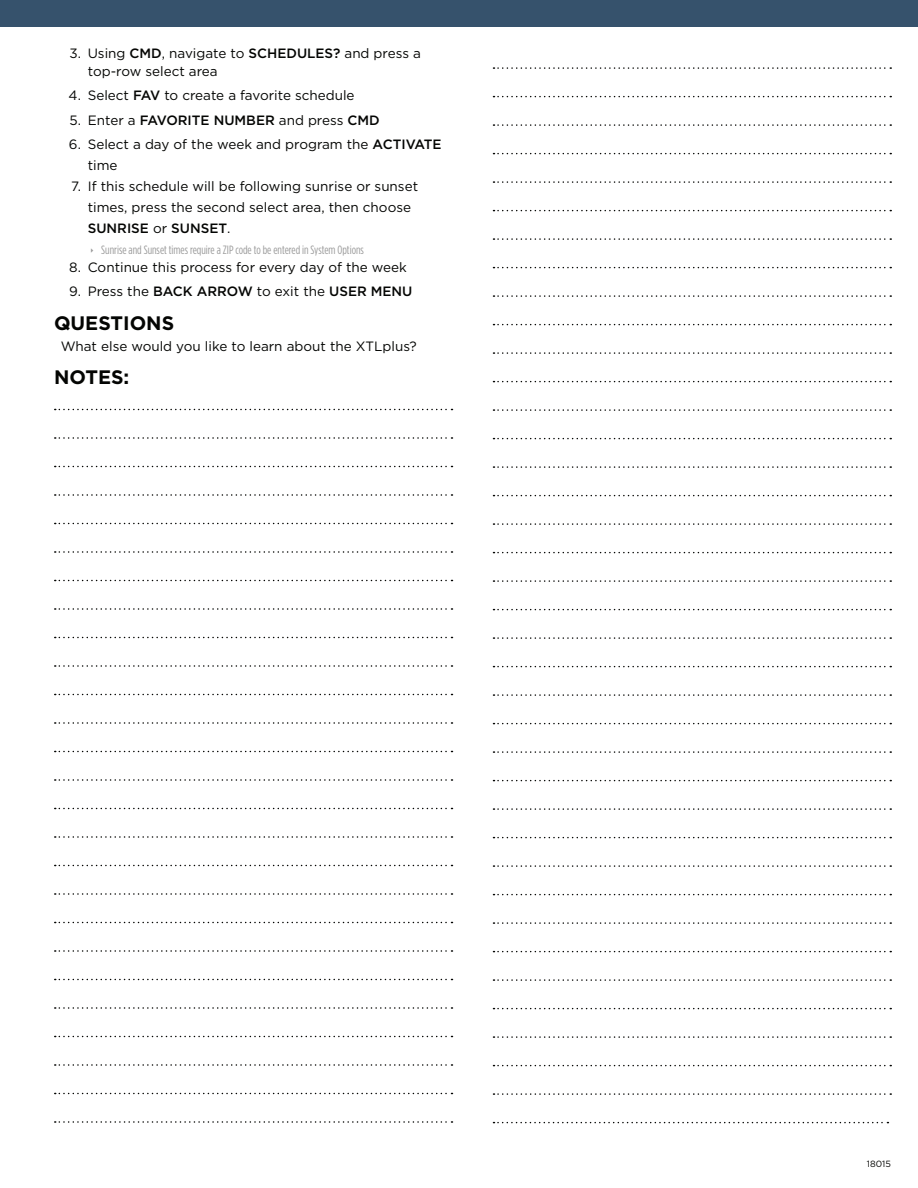
<style>
.page{position:relative;width:918px;height:1188px;background:#fff}
.page>*{position:absolute;margin:0;border:0;box-sizing:border-box;transform-origin:0 0}
.t1{font:700 19.5px "Gotham";color:#040503}
.t2{font:13.5px/21px "Gotham";color:#040503}
.t3{font:500 13.5px "Gotham";color:#040503}
.t4{font:12px "Gotham Condensed";color:#999}
.t5{font:9px "Gotham";color:#040503}
.s1{font-weight:500}
.s2{font-weight:400}
</style>
<div class="page">
<div style="left:0;top:0;width:918px;height:27px;background:#36526c"></div>
<svg style="left:55px;top:409px;width:398px;height:1px"></svg>
<svg style="left:55px;top:437px;width:398px;height:2px"></svg>
<svg style="left:55px;top:466px;width:398px;height:1px"></svg>
<svg style="left:55px;top:494px;width:398px;height:2px"></svg>
<svg style="left:55px;top:523px;width:398px;height:1px"></svg>
<svg style="left:55px;top:551px;width:398px;height:2px"></svg>
<svg style="left:55px;top:580px;width:398px;height:1px"></svg>
<svg style="left:55px;top:608px;width:398px;height:2px"></svg>
<svg style="left:55px;top:637px;width:398px;height:1px"></svg>
<svg style="left:55px;top:665px;width:398px;height:2px"></svg>
<svg style="left:55px;top:694px;width:398px;height:1px"></svg>
<svg style="left:55px;top:722px;width:398px;height:2px"></svg>
<svg style="left:55px;top:751px;width:398px;height:1px"></svg>
<svg style="left:55px;top:779px;width:398px;height:2px"></svg>
<svg style="left:55px;top:808px;width:398px;height:1px"></svg>
<svg style="left:55px;top:836px;width:398px;height:2px"></svg>
<svg style="left:55px;top:865px;width:398px;height:1px"></svg>
<svg style="left:55px;top:893px;width:398px;height:2px"></svg>
<svg style="left:55px;top:922px;width:398px;height:1px"></svg>
<svg style="left:55px;top:950px;width:398px;height:2px"></svg>
<svg style="left:55px;top:979px;width:398px;height:1px"></svg>
<svg style="left:55px;top:1007px;width:398px;height:2px"></svg>
<svg style="left:55px;top:1036px;width:398px;height:1px"></svg>
<svg style="left:55px;top:1064px;width:398px;height:2px"></svg>
<svg style="left:55px;top:1093px;width:398px;height:1px"></svg>
<svg style="left:55px;top:1121px;width:398px;height:2px"></svg>
<svg style="left:494px;top:67px;width:397px;height:2px"></svg>
<svg style="left:494px;top:96px;width:397px;height:1px"></svg>
<svg style="left:494px;top:124px;width:397px;height:2px"></svg>
<svg style="left:494px;top:153px;width:397px;height:1px"></svg>
<svg style="left:494px;top:181px;width:397px;height:2px"></svg>
<svg style="left:494px;top:210px;width:397px;height:1px"></svg>
<svg style="left:494px;top:238px;width:397px;height:2px"></svg>
<svg style="left:494px;top:267px;width:397px;height:1px"></svg>
<svg style="left:494px;top:295px;width:397px;height:2px"></svg>
<svg style="left:494px;top:324px;width:397px;height:1px"></svg>
<svg style="left:494px;top:352px;width:397px;height:2px"></svg>
<svg style="left:494px;top:381px;width:397px;height:1px"></svg>
<svg style="left:494px;top:409px;width:397px;height:2px"></svg>
<svg style="left:494px;top:438px;width:397px;height:1px"></svg>
<svg style="left:494px;top:466px;width:397px;height:2px"></svg>
<svg style="left:494px;top:495px;width:397px;height:1px"></svg>
<svg style="left:494px;top:523px;width:397px;height:2px"></svg>
<svg style="left:494px;top:552px;width:397px;height:1px"></svg>
<svg style="left:494px;top:580px;width:397px;height:2px"></svg>
<svg style="left:494px;top:609px;width:397px;height:1px"></svg>
<svg style="left:494px;top:637px;width:397px;height:2px"></svg>
<svg style="left:494px;top:666px;width:397px;height:1px"></svg>
<svg style="left:494px;top:694px;width:397px;height:2px"></svg>
<svg style="left:494px;top:723px;width:397px;height:1px"></svg>
<svg style="left:494px;top:751px;width:397px;height:2px"></svg>
<svg style="left:494px;top:780px;width:397px;height:1px"></svg>
<svg style="left:494px;top:808px;width:397px;height:2px"></svg>
<svg style="left:494px;top:837px;width:397px;height:1px"></svg>
<svg style="left:494px;top:865px;width:397px;height:2px"></svg>
<svg style="left:494px;top:894px;width:397px;height:1px"></svg>
<svg style="left:494px;top:922px;width:397px;height:2px"></svg>
<svg style="left:494px;top:951px;width:397px;height:1px"></svg>
<svg style="left:494px;top:979px;width:397px;height:2px"></svg>
<svg style="left:494px;top:1008px;width:397px;height:1px"></svg>
<svg style="left:494px;top:1036px;width:397px;height:2px"></svg>
<svg style="left:494px;top:1065px;width:397px;height:1px"></svg>
<svg style="left:494px;top:1093px;width:397px;height:2px"></svg>
<svg style="left:494px;top:1122px;width:394px;height:1px"></svg>
<p class="t2" style="left:88px;top:44px;width:335px;line-height:18px;text-indent:-18px">3. Using <span class="s1">CMD</span>, navigate to <span class="s1">SCHEDULES?</span> and press a top-row select area</p>
<p class="t2" style="left:69px;top:85px;width:287px">4. Select <span class="s1">FAV</span> to create a favorite schedule</p>
<p class="t3" style="left:69px;top:111px;width:312px"><span class="s2">5. Enter a</span> FAVORITE NUMBER <span class="s2">and press</span> CMD</p>
<p class="t2" style="left:88px;top:133px;width:355px;text-indent:-19px">6. Select a day of the week and program the <span class="s1">ACTIVATE </span>time</p>
<p class="t2" style="left:88px;top:175px;width:332px;text-indent:-17px">7. If this schedule will be following sunrise or sunset times, press the second select area, then choose<br><span class="s1">SUNRISE</span> or <span class="s1">SUNSET</span>.</p>
<p class="t4" style="left:101px;top:243px;width:264px">Sunrise and Sunset times require a ZIP code to be entered in System Options</p>
<p class="t2" style="left:69px;top:257px;width:339px">8. Continue this process for every day of the week</p>
<p class="t2" style="left:69px;top:281px;width:345px">9. Press the <span class="s1">BACK ARROW</span> to exit the <span class="s1">USER MENU</span></p>
<h1 class="t1" style="left:54px;top:310px;width:122px">QUESTIONS</h1>
<p class="t2" style="left:61px;top:335px;width:358px">What else would you like to learn about the XTLplus?</p>
<h1 class="t1" style="left:54px;top:364px;width:77px">NOTES:</h1>
<p class="t5" style="left:867px;top:1158px;width:26px">18015</p>
</div>
